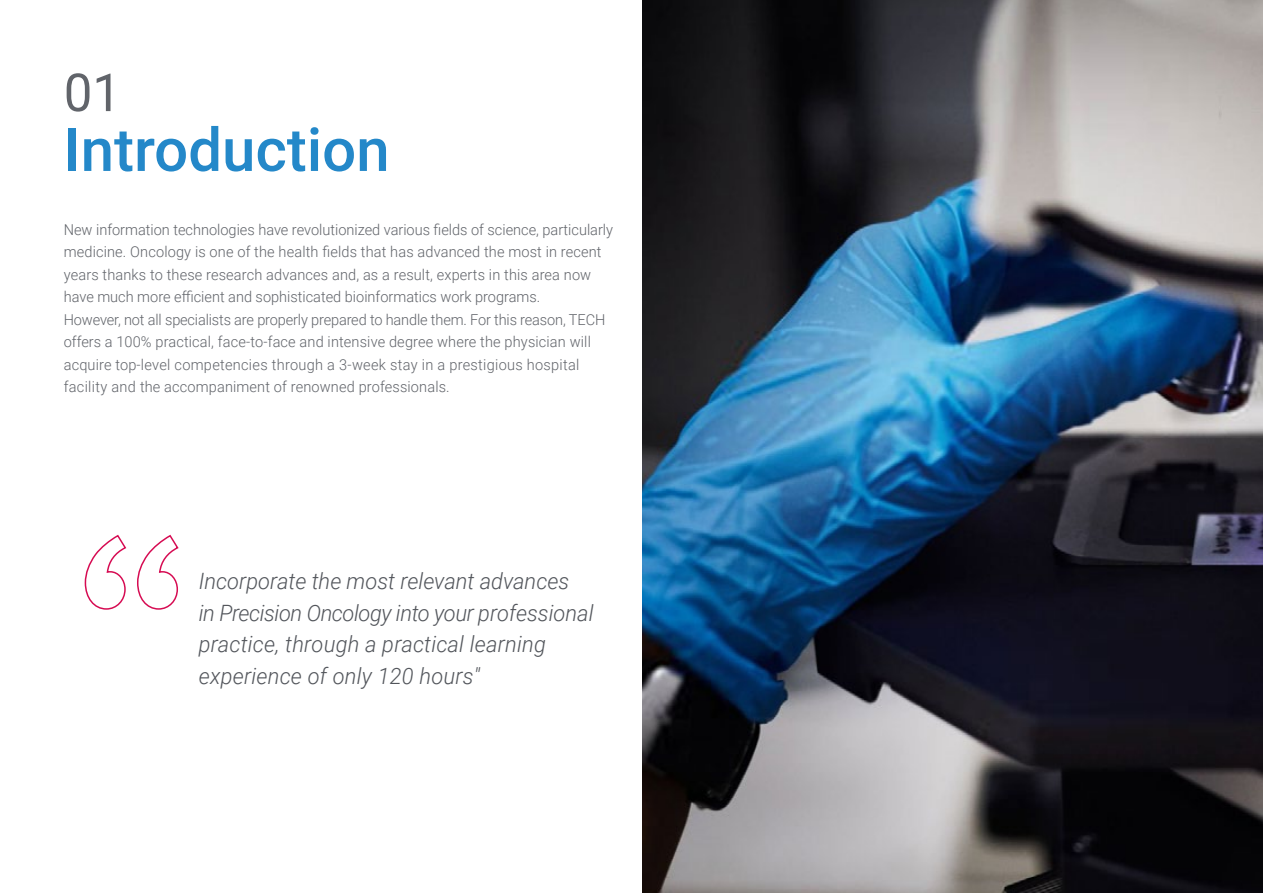
<style>
.page{position:relative;width:1263px;height:893px;background:#fff}
.page>*{position:absolute;margin:0;border:0;box-sizing:border-box;transform-origin:0 0}
.t1{font:500 60px "Roboto";color:#2488c9}
.t2{font:52.5px "Roboto";color:#61646a}
.t3{font:italic 300 22.5px/31.5px "Roboto";color:#52555b}
.t4{font:300 15px/22.5px "Roboto";letter-spacing:.01em;color:#61646a}
</style>
<div class="page">
<svg style="left:84px;top:534px;width:95px;height:76px"></svg>
<img style="left:642px;top:0;width:621px;height:893px">
<h2 class="t2" style="left:64px;top:56px;width:59px">01</h2>
<h1 class="t1" style="left:64px;top:108px;width:327px">Introduction</h1>
<p class="t4" style="left:64px;top:217px;width:551px">New information technologies have revolutionized various fields of science, particularly medicine. Oncology is one of the health fields that has advanced the most in recent years thanks to these research advances and, as a result, experts in this area now have much more efficient and sophisticated bioinformatics work programs.<br>However, not all specialists are properly prepared to handle them. For this reason, TECH offers a 100% practical, face-to-face and intensive degree where the physician will acquire top-level competencies through a 3-week stay in a prestigious hospital facility and the accompaniment of renowned professionals.</p>
<h3 class="t3" style="left:199px;top:565px;width:396px">Incorporate the most relevant advances<br>in Precision Oncology into your professional practice, through a practical learning experience of only 120 hours"</h3>
</div>
